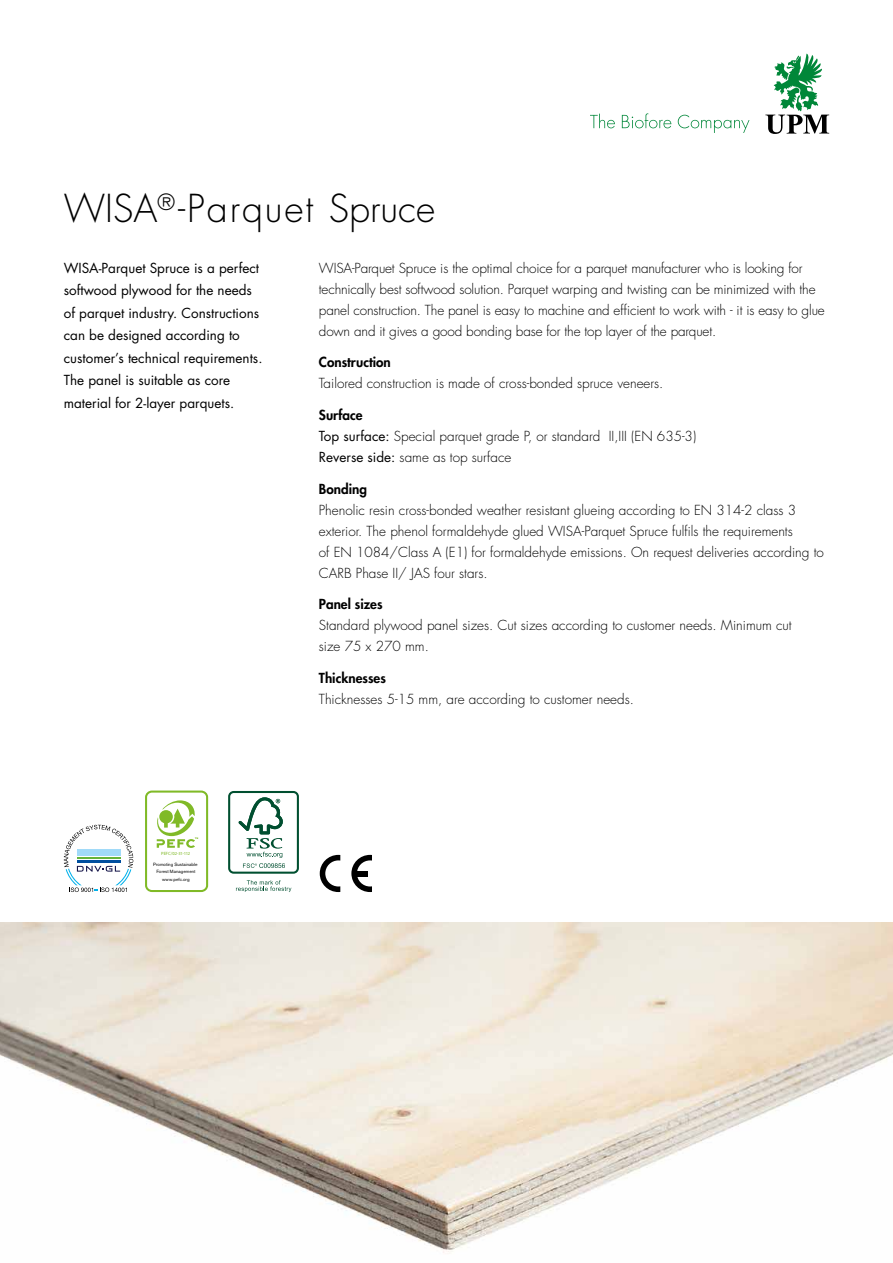
<style>
.page{position:relative;width:893px;height:1263px;background:#fff}
.page>*{position:absolute;margin:0;border:0;box-sizing:border-box;transform-origin:0 0}
.t1{font:300 37.5px "Futura Std";color:#000}
.t2{font:300 13.5px/21px "Futura Std";color:#000}
.t3{font:13.5px/22.5px "Futura Std";color:#000}
.t4{font:800 13.5px "Futura Std";color:#000}
.t5{font:4.65px/6.4px "Akzidenz Grotesk BE";letter-spacing:.005em;color:#000;text-align:center}
.t6{font:300 4.65px "M Arial";letter-spacing:-.01em;color:#80ba27}
.s1{font-weight:800}
.s2{font-weight:400}
</style>
<div class="page">
<img style="left:0;top:923px;width:893px;height:330px">
<svg style="left:765px;top:54px;width:64px;height:80px"></svg>
<svg style="left:590px;top:113px;width:159px;height:20px"></svg>
<svg style="left:320px;top:855px;width:20px;height:37px"></svg>
<svg style="left:351px;top:855px;width:21px;height:37px"></svg>
<div style="left:355px;top:871px;width:13px;height:5px;background:#000"></div>
<div style="left:145px;top:790px;width:63px;height:102px;border:2px solid #80ba27;border-radius:6px"></div>
<svg style="left:156px;top:800px;width:42px;height:48px"></svg>
<div style="left:228px;top:791px;width:71px;height:83px;border:2px solid #004f30;border-radius:5px"></div>
<svg style="left:236px;top:880px;width:55px;height:12px"></svg>
<svg style="left:238px;top:797px;width:47px;height:71px"></svg>
<svg style="left:64px;top:825px;width:69px;height:67px"></svg>
<h1 class="t1" style="left:64px;top:186px;width:373px">WISA<sup>®</sup> -Parquet Spruce</h1>
<p class="t2" style="left:319px;top:258px;width:507px">WISA-Parquet Spruce is the optimal choice for a parquet manufacturer who is looking for technically best softwood solution. Parquet warping and twisting can be minimized with the panel construction. The panel is easy to machine and efficient to work with - it is easy to glue down and it gives a good bonding base for the top layer of the parquet.</p>
<p class="t4" style="left:319px;top:354px;width:73px">Construction</p>
<p class="t2" style="left:319px;top:373px;width:346px">Tailored construction is made of cross-bonded spruce veneers.</p>
<p class="t2" style="left:319px;top:405px;width:379px"><span class="s1">Surface<br></span><span class="s2">Top surface:</span> Special parquet grade P, or standard II,III (EN 635-3)<br><span class="s2">Reverse side:</span> same as top surface</p>
<p class="t4" style="left:319px;top:480px;width:50px">Bonding</p>
<p class="t2" style="left:319px;top:500px;width:506px">Phenolic resin cross-bonded weather resistant glueing according to EN 314-2 class 3 exterior. The phenol formaldehyde glued WISA-Parquet Spruce fulfils the requirements<br>of EN 1084/Class A (E1) for formaldehyde emissions. On request deliveries according to CARB Phase II/ JAS four stars.</p>
<p class="t4" style="left:319px;top:596px;width:65px">Panel sizes</p>
<p class="t2" style="left:319px;top:615px;width:474px">Standard plywood panel sizes. Cut sizes according to customer needs. Minimum cut size 75 x 270 mm.</p>
<p class="t4" style="left:319px;top:669px;width:69px">Thicknesses</p>
<p class="t2" style="left:319px;top:689px;width:317px">Thicknesses 5-15 mm, are according to customer needs.</p>
<p class="t3" style="left:64px;top:257px;width:200px">WISA-Parquet Spruce is a perfect softwood plywood for the needs of parquet industry. Constructions can be designed according to customer’s technical requirements.<br>The panel is suitable as core material for 2-layer parquets.</p>
<p class="t6" style="left:161px;top:850px;width:30px">PEFC/02-31-112</p>
<p class="t5" style="left:153px;top:861px;width:46px">Promoting Sustainable<br>Forest Management</p>
<p class="t5" style="left:162px;top:876px;width:29px">www.pefc.org</p>
</div>
